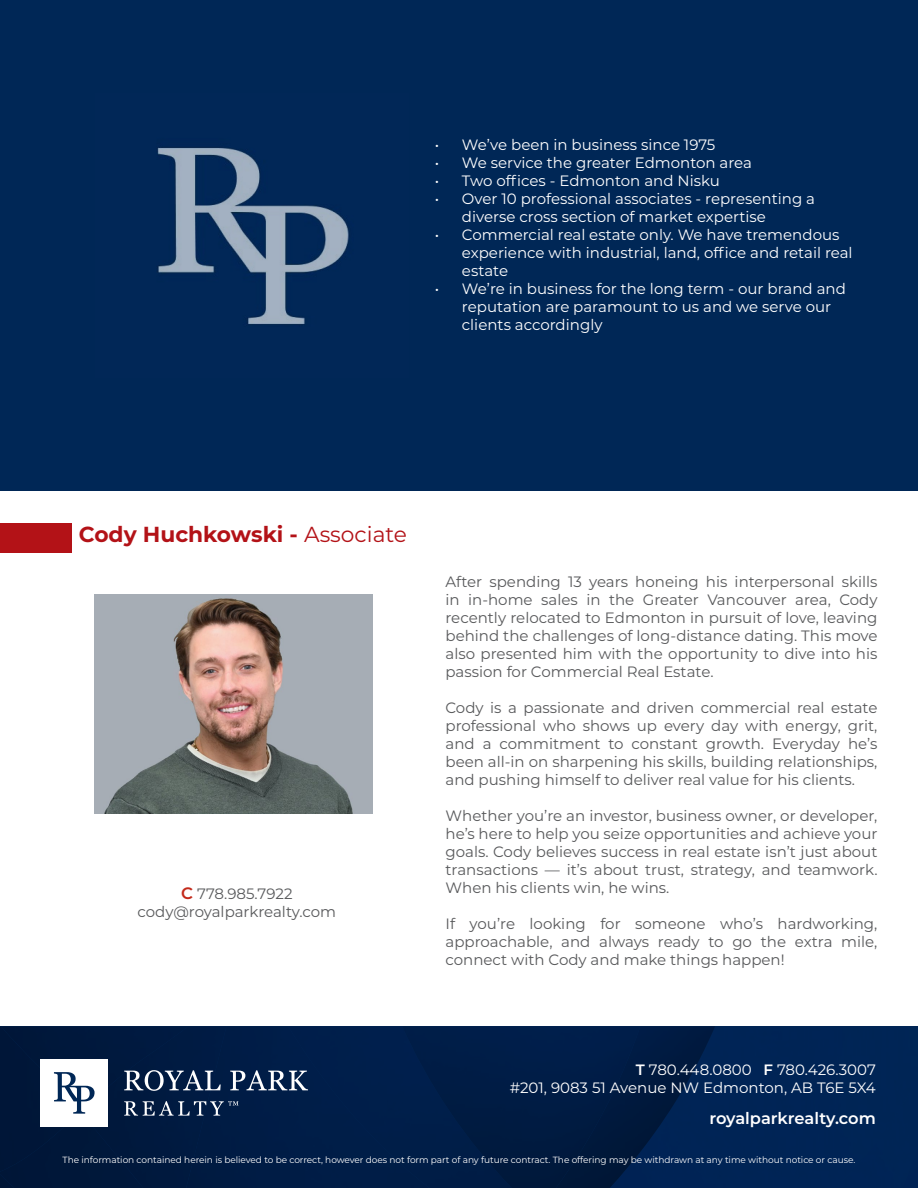
<style>
.page{position:relative;width:918px;height:1188px;background:#fff}
.page>*{position:absolute;margin:0;border:0;box-sizing:border-box;transform-origin:0 0}
.t1{font:700 21.75px "Montserrat";color:#b31217}
.t2{font:600 16.2px "Montserrat";letter-spacing:-.005em;color:#fff}
.t3{font:15px/18px "Montserrat";color:#58595b;text-align:justify}
.t4{font:15px/18px "Montserrat";color:#fff}
.t5{font:9px "Montserrat";letter-spacing:-.005em;color:#fff}
.s1{font-weight:400}
.s2{font-weight:600;font-size:16.5px;color:#c32a1b}
.s3{font-weight:600}
</style>
<div class="page">
<div style="left:820px;top:1026px;width:98px;height:162px;background:#002555"></div>
<div style="left:715px;top:1026px;width:105px;height:162px;background:#002455"></div>
<img style="left:640px;top:1026px;width:75px;height:162px">
<div style="left:0;top:1026px;width:186px;height:162px;background:#00193f"></div>
<div style="left:0;top:1112px;width:143px;height:76px;background:#001739"></div>
<div style="left:1px;top:1026px;width:185px;height:86px;background:#00183d"></div>
<div style="left:186px;top:1026px;width:102px;height:162px;background:#001c45"></div>
<div style="left:288px;top:1026px;width:114px;height:162px;background:#001e49"></div>
<img style="left:402px;top:1026px;width:238px;height:162px">
<svg style="left:124px;top:1070px;width:97px;height:21px"></svg>
<svg style="left:230px;top:1070px;width:78px;height:20px"></svg>
<svg style="left:124px;top:1101px;width:114px;height:15px;background:#364b69"></svg>
<div style="left:41px;top:1059px;width:67px;height:68px;background:#fff"></div>
<svg style="left:54px;top:1072px;width:41px;height:42px"></svg>
<img style="left:94px;top:594px;width:279px;height:220px">
<div style="left:0;top:523px;width:71px;height:30px;background:#b31217"></div>
<div style="left:0;top:0;width:918px;height:490px;background:#002756"></div>
<img style="left:157px;top:147px;width:192px;height:178px">
<p class="t4" style="left:435px;top:135px;width:282px">• We’ve been in business since 1975</p>
<p class="t4" style="left:435px;top:153px;width:319px">• We service the greater Edmonton area</p>
<p class="t4" style="left:435px;top:171px;width:287px">• Two offices - Edmonton and Nisku</p>
<p class="t4" style="left:462px;top:189px;width:355px;text-indent:-27px">• Over 10 professional associates - representing a diverse cross section of market expertise</p>
<p class="t4" style="left:462px;top:225px;width:392px;text-indent:-27px">• Commercial real estate only. We have tremendous experience with industrial, land, office and retail real estate</p>
<p class="t4" style="left:462px;top:279px;width:385px;text-indent:-27px">• We’re in business for the long term - our brand and reputation are paramount to us and we serve our clients accordingly</p>
<h1 class="t1" style="left:79px;top:518px;width:330px">Cody Huchkowski - <span class="s1">Associate</span></h1>
<p class="t3" style="left:138px;top:884px;width:200px;text-align:center"><span class="s2">C</span> 778.985.7922 cody@royalparkrealty.com</p>
<p class="t3" style="left:446px;top:572px;width:434px">After spending 13 years honeing his interpersonal skills in in-home sales in the Greater Vancouver area, Cody recently relocated to Edmonton in pursuit of love, leaving behind the challenges of long-distance dating. This move also presented him with the opportunity to dive into his passion for Commercial Real Estate.</p>
<p class="t3" style="left:446px;top:698px;width:434px">Cody is a passionate and driven commercial real estate professional who shows up every day with energy, grit, and a commitment to constant growth. Everyday he’s been all-in on sharpening his skills, building relationships, and pushing himself to deliver real value for his clients.</p>
<p class="t3" style="left:446px;top:806px;width:434px">Whether you’re an investor, business owner, or developer, he’s here to help you seize opportunities and achieve your goals. Cody believes success in real estate isn’t just about transactions — it’s about trust, strategy, and teamwork.<br>When his clients win, he wins.</p>
<p class="t3" style="left:446px;top:914px;width:434px">If you’re looking for someone who’s hardworking, approachable, and always ready to go the extra mile, connect with Cody and make things happen!</p>
<p class="t4" style="left:510px;top:1060px;width:368px;text-align:right"><span class="s3">T</span> 780.448.0800 <span class="s3">F</span> 780.426.3007<br>#201, 9083 51 Avenue NW Edmonton, AB T6E 5X4</p>
<p class="t2" style="left:709px;top:1107px;width:168px">royalparkrealty.com</p>
<p class="t5" style="left:63px;top:1153px;width:794px">The information contained herein is believed to be correct, however does not form part of any future contract. The offering may be withdrawn at any time without notice or cause.</p>
</div>
